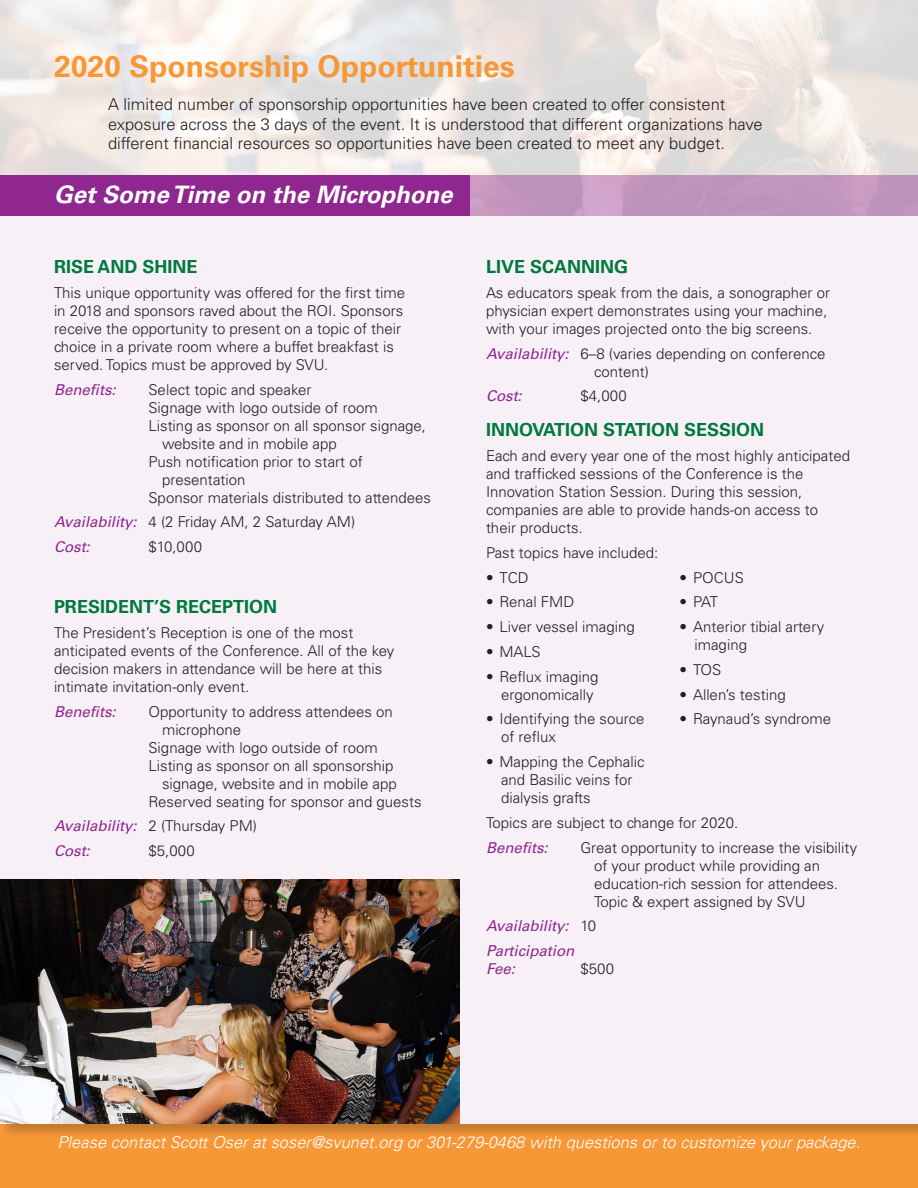
<style>
.page{position:relative;width:918px;height:1188px;background:#fff}
.page>*{position:absolute;margin:0;border:0;box-sizing:border-box;transform-origin:0 0}
.t1{font:700 30px "Univers";color:#f79837}
.t2{font:italic 700 24px "Univers";color:#fff}
.t3{font:700 18px "Univers";color:#00783e}
.t4{font:300 16.5px/19.8px "Univers";color:#231f20}
.t5{font:italic 300 16.5px "Univers";color:#fff}
.t6{font:300 15px/18px "Univers";color:#231f20}
.t7{font:italic 15px/24.8px "Univers";color:#90268f}
.s1{font-weight:400;font-style:italic;color:#90268f}
.s2{font-weight:300;font-style:normal;color:#231f20}
</style>
<div class="page">
<svg style="left:0;top:0;width:918px;height:176px;background:#ece6e3"></svg>
<div style="left:0;top:1123px;width:918px;height:65px;background:#f79837"></div>
<div style="left:0;top:1102px;width:918px;height:37px;background:#231f20;opacity:.25"></div>
<div style="left:0;top:1103px;width:918px;height:21px;background:#f7f1f7"></div>
<div style="left:0;top:176px;width:470px;height:40px;background:#90268f"></div>
<svg style="left:470px;top:176px;width:448px;height:40px;background:#c195be"></svg>
<div style="left:0;top:216px;width:918px;height:907px;background:#f7f1f7"></div>
<img style="left:0;top:879px;width:460px;height:245px">
<h1 class="t1" style="left:54px;top:48px;width:462px">2020 Sponsorship Opportunities</h1>
<p class="t4" style="left:108px;top:94px;width:656px">A limited number of sponsorship opportunities have been created to offer consistent exposure across the 3 days of the event. It is understood that different organizations have different financial resources so opportunities have been created to meet any budget.</p>
<h2 class="t2" style="left:54px;top:180px;width:400px">Get Some Time on the Microphone</h2>
<p class="t3" style="left:54px;top:256px;width:145px">RISE AND SHINE</p>
<p class="t6" style="left:54px;top:283px;width:353px">This unique opportunity was offered for the first time in 2018 and sponsors raved about the ROI. Sponsors receive the opportunity to present on a topic of their choice in a private room where a buffet breakfast is served. Topics must be approved by SVU.</p>
<p class="t7" style="left:54px;top:377px;width:63px">Benefits:</p>
<p class="t6" style="left:148px;top:380px;width:165px">Select topic and speaker</p>
<p class="t6" style="left:148px;top:398px;width:231px">Signage with logo outside of room</p>
<p class="t6" style="left:148px;top:416px;width:279px">Listing as sponsor on all sponsor signage,</p>
<p class="t6" style="left:162px;top:434px;width:176px">website and in mobile app</p>
<p class="t6" style="left:148px;top:452px;width:216px">Push notification prior to start of</p>
<p class="t6" style="left:162px;top:470px;width:85px">presentation</p>
<p class="t6" style="left:148px;top:488px;width:284px">Sponsor materials distributed to attendees</p>
<p class="t6" style="left:54px;top:510px;width:303px;line-height:24.8px"><span class="s1">Availability:</span> 4 (2 Friday AM, 2 Saturday AM)<br><span class="s1">Cost:</span></p>
<p class="t6" style="left:148px;top:538px;width:55px">$10,000</p>
<p class="t3" style="left:54px;top:596px;width:225px">PRESIDENT’S RECEPTION</p>
<p class="t6" style="left:54px;top:624px;width:342px">The President’s Reception is one of the most anticipated events of the Conference. All of the key decision makers in attendance will be here at this intimate invitation-only event.</p>
<p class="t7" style="left:54px;top:699px;width:63px">Benefits:</p>
<p class="t6" style="left:148px;top:702px;width:246px">Opportunity to address attendees on</p>
<p class="t6" style="left:162px;top:720px;width:81px">microphone</p>
<p class="t6" style="left:148px;top:738px;width:231px">Signage with logo outside of room</p>
<p class="t6" style="left:148px;top:756px;width:247px">Listing as sponsor on all sponsorship</p>
<p class="t6" style="left:162px;top:774px;width:236px">signage, website and in mobile app</p>
<p class="t6" style="left:148px;top:792px;width:275px">Reserved seating for sponsor and guests</p>
<p class="t7" style="left:54px;top:814px;width:205px">Availability: <span class="s2">2 (Thursday PM)<br></span>Cost:</p>
<p class="t6" style="left:148px;top:842px;width:48px">$5,000</p>
<p class="t3" style="left:486px;top:256px;width:144px">LIVE SCANNING</p>
<p class="t6" style="left:486px;top:283px;width:346px">As educators speak from the dais, a sonographer or physician expert demonstrates using your machine, with your images projected onto the big screens.</p>
<p class="t6" style="left:594px;top:344px;width:233px;text-indent:-108px"><span class="s1">Availability:</span> 6–8 (varies depending on conference content)</p>
<p class="t7" style="left:486px;top:384px;width:37px">Cost:</p>
<p class="t6" style="left:580px;top:387px;width:48px">$4,000</p>
<p class="t3" style="left:486px;top:419px;width:280px">INNOVATION STATION SESSION</p>
<p class="t6" style="left:486px;top:447px;width:366px">Each and every year one of the most highly anticipated and trafficked sessions of the Conference is the Innovation Station Session. During this session, companies are able to provide hands-on access to their products.</p>
<p class="t6" style="left:486px;top:544px;width:174px">Past topics have included:</p>
<p class="t6" style="left:486px;top:568px;width:44px">• TCD</p>
<p class="t6" style="left:486px;top:593px;width:90px">• Renal FMD</p>
<p class="t6" style="left:486px;top:618px;width:150px">• Liver vessel imaging</p>
<p class="t6" style="left:486px;top:643px;width:56px">• MALS</p>
<p class="t6" style="left:501px;top:667px;width:99px;text-indent:-15px">• Reflux imaging ergonomically</p>
<p class="t6" style="left:501px;top:710px;width:145px;text-indent:-15px">• Identifying the source of reflux</p>
<p class="t6" style="left:501px;top:753px;width:145px;text-indent:-15px">• Mapping the Cephalic and Basilic veins for dialysis grafts</p>
<p class="t6" style="left:680px;top:568px;width:66px">• POCUS</p>
<p class="t6" style="left:680px;top:593px;width:40px">• PAT</p>
<p class="t6" style="left:694px;top:618px;width:131px;text-indent:-15px">• Anterior tibial artery imaging</p>
<p class="t6" style="left:680px;top:661px;width:43px">• TOS</p>
<p class="t6" style="left:680px;top:685px;width:108px">• Allen’s testing</p>
<p class="t6" style="left:680px;top:710px;width:153px">• Raynaud’s syndrome</p>
<p class="t6" style="left:486px;top:814px;width:254px">Topics are subject to change for 2020.</p>
<p class="t7" style="left:486px;top:835px;width:63px">Benefits:</p>
<p class="t6" style="left:594px;top:838px;width:265px;text-indent:-14px">Great opportunity to increase the visibility of your product while providing an education-rich session for attendees.<br>Topic &amp; expert assigned by SVU</p>
<p class="t7" style="left:486px;top:914px;width:112px">Availability: <span class="s2">10<br></span>Participation</p>
<p class="t7" style="left:486px;top:956px;width:30px">Fee:</p>
<p class="t6" style="left:581px;top:960px;width:35px">$500</p>
<p class="t5" style="left:58px;top:1132px;width:804px">Please contact Scott Oser at soser@svunet.org or 301-279-0468 with questions or to customize your package.</p>
</div>
